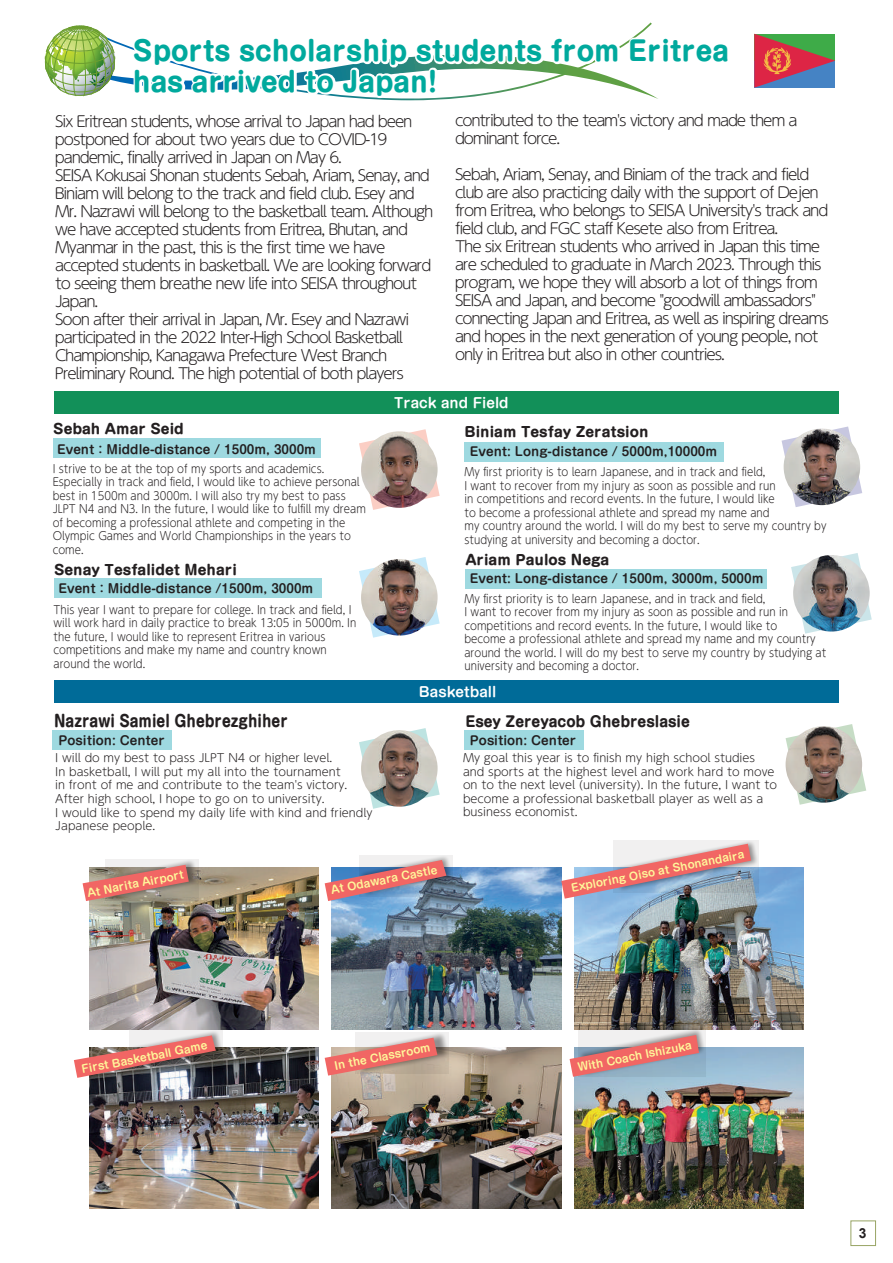
<style>
.page{position:relative;width:893px;height:1263px;background:#fff}
.page>*{position:absolute;margin:0;border:0;box-sizing:border-box;transform-origin:0 0}
.t1{font:700 26.55px/30.6px "Shin M Go Pro";color:#00a99d;scale:.96 1}
.t2{font:700 15.9px "Shin M Go Pro";color:#231f20;scale:.85 1}
.t3{font:300 15px/18px "UD Shin M Go Pr 6 N";letter-spacing:-.075em;color:#231f20}
.t4{font:700 14.4px "Shin M Go Pro";color:#231f20;scale:.94 1}
.t5{font:700 13.8px "Arial";color:#231f20}
.t6{font:700 13.5px "Shin M Go Pro";color:#231f20}
.t7{font:700 13.5px "Shin M Go Pro De";color:#fff}
.t8{font:700 12px "Shin M Go Pro De";color:#231f20}
.t9{font:300 11.25px/13.5px "UD Shin M Go Pr 6 N";color:#231f20;scale:.9 1}
.t10{font:300 11.25px/13.5px "UD Shin M Go Pr 6 N";color:#231f20}
.t11{font:700 10.5px "Shin M Go Pro De";color:#fff79a}
</style>
<div class="page">
<svg style="left:786px;top:724px;width:80px;height:81px"></svg>
<svg style="left:359px;top:728px;width:81px;height:81px"></svg>
<svg style="left:791px;top:553px;width:81px;height:81px"></svg>
<svg style="left:359px;top:557px;width:81px;height:81px"></svg>
<svg style="left:782px;top:426px;width:80px;height:81px"></svg>
<svg style="left:359px;top:429px;width:81px;height:81px"></svg>
<div style="left:850px;top:1220px;width:26px;height:26px;border:1px solid #98a464"></div>
<div style="left:54px;top:391px;width:785px;height:23px;background:#129059"></div>
<div style="left:54px;top:680px;width:785px;height:23px;background:#006b98"></div>
<div style="left:53px;top:439px;width:268px;height:19px;background:#9ed9e0"></div>
<div style="left:53px;top:730px;width:119px;height:19px;background:#9ed9e0"></div>
<div style="left:54px;top:578px;width:268px;height:19px;background:#9ed9e0"></div>
<div style="left:464px;top:442px;width:259px;height:19px;background:#9ed9e0"></div>
<div style="left:464px;top:730px;width:119px;height:19px;background:#9ed9e0"></div>
<div style="left:465px;top:570px;width:302px;height:19px;background:#9ed9e0"></div>
<img style="left:332px;top:867px;width:229px;height:162px">
<img style="left:574px;top:867px;width:230px;height:162px">
<img style="left:89px;top:1047px;width:230px;height:162px">
<img style="left:332px;top:1047px;width:229px;height:162px">
<img style="left:89px;top:867px;width:230px;height:162px">
<img style="left:574px;top:1047px;width:230px;height:162px">
<svg style="left:105px;top:859px;width:93px;height:42px"></svg>
<svg style="left:83px;top:865px;width:106px;height:36px;background:#c8827a"></svg>
<svg style="left:130px;top:1030px;width:93px;height:41px"></svg>
<img style="left:74px;top:1035px;width:142px;height:43px">
<svg style="left:356px;top:1032px;width:93px;height:42px"></svg>
<svg style="left:325px;top:1038px;width:112px;height:37px"></svg>
<svg style="left:578px;top:1028px;width:128px;height:49px"></svg>
<svg style="left:570px;top:1035px;width:129px;height:42px;background:#ca999f"></svg>
<svg style="left:359px;top:855px;width:93px;height:42px"></svg>
<svg style="left:325px;top:860px;width:121px;height:41px;background:#b28a9a"></svg>
<svg style="left:614px;top:840px;width:145px;height:52px"></svg>
<svg style="left:561px;top:844px;width:190px;height:55px"></svg>
<img style="left:361px;top:431px;width:77px;height:77px;border-radius:38px">
<img style="left:361px;top:559px;width:77px;height:77px;border-radius:38px">
<img style="left:361px;top:730px;width:77px;height:77px;border-radius:38px">
<img style="left:786px;top:726px;width:76px;height:77px;border-radius:38px">
<img style="left:793px;top:555px;width:77px;height:76px;border-radius:38px">
<img style="left:784px;top:429px;width:76px;height:76px;border-radius:38px">
<svg style="left:44px;top:23px;width:614px;height:78px"></svg>
<svg style="left:754px;top:34px;width:81px;height:54px;background:#906766"></svg>
<h1 class="t1" style="left:133px;top:33px;width:622px">Sports scholarship students from Eritrea has arrived to Japan!</h1>
<p class="t3" style="left:55px;top:111px;width:380px">Six Eritrean students, whose arrival to Japan had been postponed for about two years due to COVID-19 pandemic, finally arrived in Japan on May 6.<br>SEISA Kokusai Shonan students Sebah, Ariam, Senay, and Biniam will belong to the track and field club. Esey and Mr. Nazrawi will belong to the basketball team. Although we have accepted students from Eritrea, Bhutan, and Myanmar in the past, this is the first time we have accepted students in basketball. We are looking forward to seeing them breathe new life into SEISA throughout Japan.<br>Soon after their arrival in Japan, Mr. Esey and Nazrawi participated in the 2022 Inter-High School Basketball Championship, Kanagawa Prefecture West Branch Preliminary Round. The high potential of both players</p>
<p class="t3" style="left:455px;top:111px;width:344px">contributed to the team's victory and made them a dominant force.</p>
<p class="t3" style="left:455px;top:165px;width:375px">Sebah, Ariam, Senay, and Biniam of the track and field club are also practicing daily with the support of Dejen from Eritrea, who belongs to SEISA University's track and field club, and FGC staff Kesete also from Eritrea.<br>The six Eritrean students who arrived in Japan this time are scheduled to graduate in March 2023. Through this program, we hope they will absorb a lot of things from SEISA and Japan, and become "goodwill ambassadors" connecting Japan and Eritrea, as well as inspiring dreams and hopes in the next generation of young people, not only in Eritrea but also in other countries.</p>
<p class="t6" style="left:53px;top:418px;width:132px">Sebah Amar Seid</p>
<p class="t8" style="left:57px;top:440px;width:260px">Event：Middle-distance / 1500m, 3000m</p>
<p class="t9" style="left:53px;top:461px;width:349px">I strive to be at the top of my sports and academics.<br>Especially in track and field, I would like to achieve personal best in 1500m and 3000m. I will also try my best to pass JLPT N4 and N3. In the future, I would like to fulfill my dream of becoming a professional athlete and competing in the Olympic Games and World Championships in the years to come.</p>
<p class="t6" style="left:54px;top:559px;width:184px">Senay Tesfalidet Mehari</p>
<p class="t8" style="left:58px;top:579px;width:256px">Event：Middle-distance /1500m, 3000m</p>
<p class="t9" style="left:54px;top:602px;width:338px">This year I want to prepare for college. In track and field, I will work hard in daily practice to break 13:05 in 5000m. In the future, I would like to represent Eritrea in various competitions and make my name and country known around the world.</p>
<p class="t2" style="left:54px;top:707px;width:276px">Nazrawi Samiel Ghebrezghiher</p>
<p class="t8" style="left:58px;top:731px;width:108px">Position: Center</p>
<p class="t7" style="left:394px;top:392px;width:116px">Track and Field</p>
<p class="t6" style="left:464px;top:421px;width:185px">Biniam Tesfay Zeratsion</p>
<p class="t8" style="left:470px;top:442px;width:249px">Event: Long-distance / 5000m,10000m</p>
<p class="t9" style="left:464px;top:464px;width:404px">My first priority is to learn Japanese, and in track and field,<br>I want to recover from my injury as soon as possible and run<br>in competitions and record events. In the future, I would like<br>to become a professional athlete and spread my name and<br>my country around the world. I will do my best to serve my country by studying at university and becoming a doctor.</p>
<p class="t6" style="left:465px;top:549px;width:145px">Ariam Paulos Nega</p>
<p class="t8" style="left:470px;top:569px;width:295px">Event: Long-distance / 1500m, 3000m, 5000m</p>
<p class="t9" style="left:464px;top:591px;width:403px">My first priority is to learn Japanese, and in track and field,<br>I want to recover from my injury as soon as possible and run in competitions and record events. In the future, I would like to<br>become a professional athlete and spread my name and my country around the world. I will do my best to serve my country by studying at university and becoming a doctor.</p>
<p class="t7" style="left:419px;top:681px;width:79px">Basketball</p>
<p class="t4" style="left:465px;top:709px;width:240px">Esey Zereyacob Ghebreslasie</p>
<p class="t8" style="left:470px;top:731px;width:108px">Position: Center</p>
<p class="t10" style="left:55px;top:751px;width:319px">I will do my best to pass JLPT N4 or higher level.<br>In basketball, I will put my all into the tournament<br>in front of me and contribute to the team's victory.<br>After high school, I hope to go on to university.<br>I would like to spend my daily life with kind and friendly Japanese people.</p>
<p class="t10" style="left:463px;top:751px;width:315px">My goal this year is to finish my high school studies and sports at the highest level and work hard to move on to the next level (university). In the future, I want to become a professional basketball player as well as a business economist.</p>
<p class="t11" style="left:86px;top:885px;width:99px;rotate:-11deg">At Narita Airport</p>
<p class="t11" style="left:329px;top:882px;width:110px;rotate:-11deg">At Odawara Castle</p>
<p class="t11" style="left:570px;top:879px;width:177px;rotate:-11deg">Exploring Oiso at Shonandaira</p>
<p class="t11" style="left:80px;top:1061px;width:129px;rotate:-11deg">First Basketball Game</p>
<p class="t11" style="left:333px;top:1057px;width:99px;rotate:-11deg">In the Classroom</p>
<p class="t11" style="left:576px;top:1059px;width:117px;rotate:-11deg">With Coach Ishizuka</p>
<p class="t5" style="left:859px;top:1224px;width:9px">3</p>
</div>
